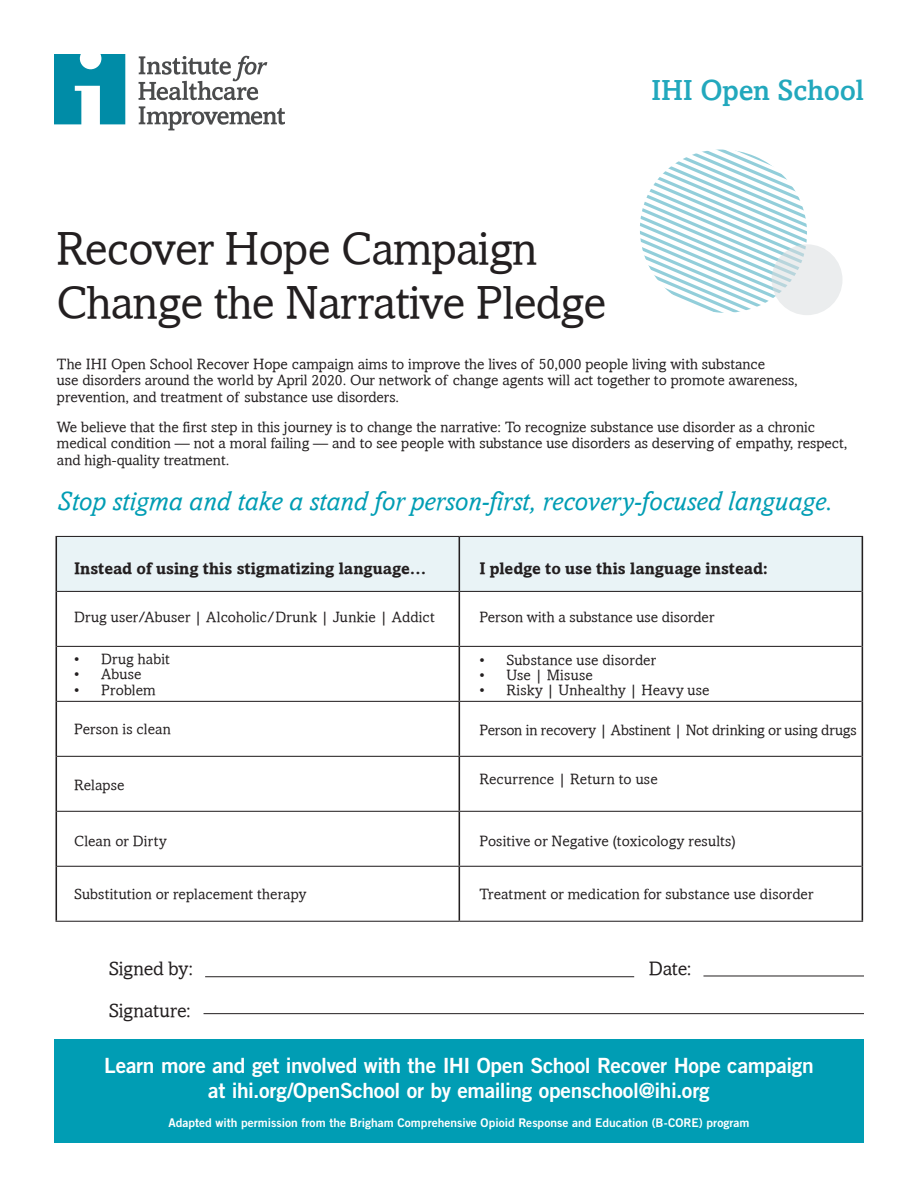
<style>
.page{position:relative;width:918px;height:1188px;background:#fff}
.page>*{position:absolute;margin:0;border:0;box-sizing:border-box;transform-origin:0 0}
.Title_Pg_1{font:46.5px/54px "Amasis";letter-spacing:-.015em;color:#231f20}
.Descriptor{font:500 28.95px "Amasis MT Std";letter-spacing:-.01em;color:#22a8bd}
.Bulleted_List{font:italic 27px "Amasis";color:#009db4}
.Courses{font:21px/25.5px "Trade Gothic LT Std Bd 2";letter-spacing:-.015em;color:#fff;text-align:center}
.Courses-2{font:19.5px "Amasis";letter-spacing:-.015em;color:#231f20}
.Courses-3{font:700 16.5px "Amasis";color:#231f20}
.Bulleted_List-2{font:15px/16.5px "Amasis";color:#231f20}
.Courses-4{font:15px "Amasis";letter-spacing:.005em;color:#231f20}
.Courses-5{font:12px "Trade Gothic LT Std Bd 2";color:#fff}
</style>
<div class="page">
<div style="left:54px;top:1039px;width:810px;height:104px;background:#009db4"></div>
<svg style="left:54px;top:54px;width:71px;height:70px"></svg>
<svg style="left:139px;top:106px;width:146px;height:24px"></svg>
<svg style="left:139px;top:56px;width:128px;height:44px"></svg>
<svg style="left:640px;top:149px;width:167px;height:166px"></svg>
<div style="left:57px;top:537px;width:805px;height:54px;background:#e9f3f6"></div>
<hr style="left:55px;top:536px;width:404px;height:1px;background:#231f20">
<hr style="left:459px;top:536px;width:404px;height:1px;background:#231f20">
<hr style="left:57px;top:591px;width:402px;height:1px;background:#231f20">
<hr style="left:459px;top:591px;width:403px;height:1px;background:#231f20">
<hr style="left:57px;top:646px;width:402px;height:1px;background:#231f20">
<hr style="left:459px;top:646px;width:403px;height:1px;background:#231f20">
<hr style="left:57px;top:701px;width:402px;height:1px;background:#231f20">
<hr style="left:459px;top:701px;width:403px;height:1px;background:#231f20">
<hr style="left:57px;top:756px;width:402px;height:1px;background:#231f20">
<hr style="left:459px;top:756px;width:403px;height:1px;background:#231f20">
<hr style="left:57px;top:811px;width:402px;height:1px;background:#231f20">
<hr style="left:459px;top:811px;width:403px;height:1px;background:#231f20">
<hr style="left:57px;top:866px;width:402px;height:1px;background:#231f20">
<hr style="left:459px;top:866px;width:403px;height:1px;background:#231f20">
<hr style="left:55px;top:921px;width:404px;height:1px;background:#231f20">
<hr style="left:459px;top:921px;width:404px;height:1px;background:#231f20">
<hr style="left:56px;top:537px;width:1px;height:54px;background:#231f20">
<hr style="left:459px;top:537px;width:1px;height:54px;background:#231f20">
<hr style="left:862px;top:537px;width:1px;height:54px;background:#231f20">
<hr style="left:56px;top:591px;width:1px;height:55px;background:#231f20">
<hr style="left:459px;top:592px;width:1px;height:54px;background:#231f20">
<hr style="left:862px;top:591px;width:1px;height:55px;background:#231f20">
<hr style="left:56px;top:646px;width:1px;height:55px;background:#231f20">
<hr style="left:459px;top:647px;width:1px;height:54px;background:#231f20">
<hr style="left:862px;top:646px;width:1px;height:55px;background:#231f20">
<hr style="left:56px;top:701px;width:1px;height:55px;background:#231f20">
<hr style="left:459px;top:702px;width:1px;height:54px;background:#231f20">
<hr style="left:862px;top:701px;width:1px;height:55px;background:#231f20">
<hr style="left:56px;top:756px;width:1px;height:55px;background:#231f20">
<hr style="left:459px;top:757px;width:1px;height:54px;background:#231f20">
<hr style="left:862px;top:756px;width:1px;height:55px;background:#231f20">
<hr style="left:56px;top:811px;width:1px;height:55px;background:#231f20">
<hr style="left:459px;top:812px;width:1px;height:54px;background:#231f20">
<hr style="left:862px;top:811px;width:1px;height:55px;background:#231f20">
<hr style="left:56px;top:866px;width:1px;height:55px;background:#231f20">
<hr style="left:459px;top:867px;width:1px;height:54px;background:#231f20">
<hr style="left:862px;top:866px;width:1px;height:55px;background:#231f20">
<svg style="left:772px;top:244px;width:71px;height:71px;background:#e5eaec"></svg>
<hr style="left:205px;top:976px;width:429px;height:1px;background:#231f20">
<hr style="left:204px;top:1013px;width:660px;height:1px;background:#231f20">
<hr style="left:703px;top:976px;width:161px;height:1px;background:#231f20">
<p class="Descriptor" style="left:651px;top:73px;width:214px">IHI Open School</p>
<p class="Title_Pg_1" style="left:56px;top:222px;width:552px">Recover Hope Campaign<br>Change the Narrative Pledge</p>
<p class="Bulleted_List-2" style="left:57px;top:355px;width:742px">The IHI Open School Recover Hope campaign aims to improve the lives of 50,000 people living with substance<br>use disorders around the world by April 2020. Our network of change agents will act together to promote awareness, prevention, and treatment of substance use disorders.</p>
<p class="Bulleted_List-2" style="left:57px;top:418px;width:792px">We believe that the first step in this journey is to change the narrative: To recognize substance use disorder as a chronic medical condition — not a moral failing — and to see people with substance use disorders as deserving of empathy, respect, and high-quality treatment.</p>
<p class="Bulleted_List" style="left:57px;top:485px;width:777px">Stop stigma and take a stand for person-first, recovery-focused language.</p>
<p class="Courses-3" style="left:74px;top:559px;width:354px">Instead of using this stigmatizing language…</p>
<p class="Courses-4" style="left:74px;top:609px;width:362px">Drug user/Abuser | Alcoholic/Drunk | Junkie | Addict</p>
<p class="Bulleted_List-2" style="left:74px;top:651px;width:97px">• Drug habit</p>
<p class="Bulleted_List-2" style="left:74px;top:666px;width:69px">• Abuse</p>
<p class="Bulleted_List-2" style="left:74px;top:681px;width:83px">• Problem</p>
<p class="Courses-4" style="left:74px;top:721px;width:99px">Person is clean</p>
<p class="Courses-4" style="left:74px;top:777px;width:52px">Relapse</p>
<p class="Courses-4" style="left:74px;top:832px;width:94px">Clean or Dirty</p>
<p class="Courses-4" style="left:74px;top:885px;width:234px">Substitution or replacement therapy</p>
<p class="Courses-3" style="left:479px;top:559px;width:290px">I pledge to use this language instead:</p>
<p class="Courses-4" style="left:479px;top:609px;width:236px">Person with a substance use disorder</p>
<p class="Bulleted_List-2" style="left:479px;top:651px;width:178px">• Substance use disorder</p>
<p class="Bulleted_List-2" style="left:479px;top:666px;width:115px">• Use | Misuse</p>
<p class="Bulleted_List-2" style="left:479px;top:681px;width:232px">• Risky | Unhealthy | Heavy use</p>
<p class="Courses-4" style="left:479px;top:721px;width:379px">Person in recovery | Abstinent | Not drinking or using drugs</p>
<p class="Courses-4" style="left:479px;top:770px;width:180px">Recurrence | Return to use</p>
<p class="Courses-4" style="left:479px;top:832px;width:258px">Positive or Negative (toxicology results)</p>
<p class="Courses-4" style="left:479px;top:885px;width:336px">Treatment or medication for substance use disorder</p>
<p class="Courses-2" style="left:109px;top:957px;width:86px">Signed by:</p>
<p class="Courses-2" style="left:649px;top:957px;width:44px">Date:</p>
<p class="Courses-2" style="left:109px;top:999px;width:84px">Signature:</p>
<p class="Courses" style="left:104px;top:1052px;width:711px">Learn more and get involved with the IHI Open School Recover Hope campaign at ihi.org/OpenSchool or by emailing openschool@ihi.org</p>
<p class="Courses-5" style="left:168px;top:1115px;width:583px">Adapted with permission from the Brigham Comprehensive Opioid Response and Education (B-CORE) program</p>
</div>
